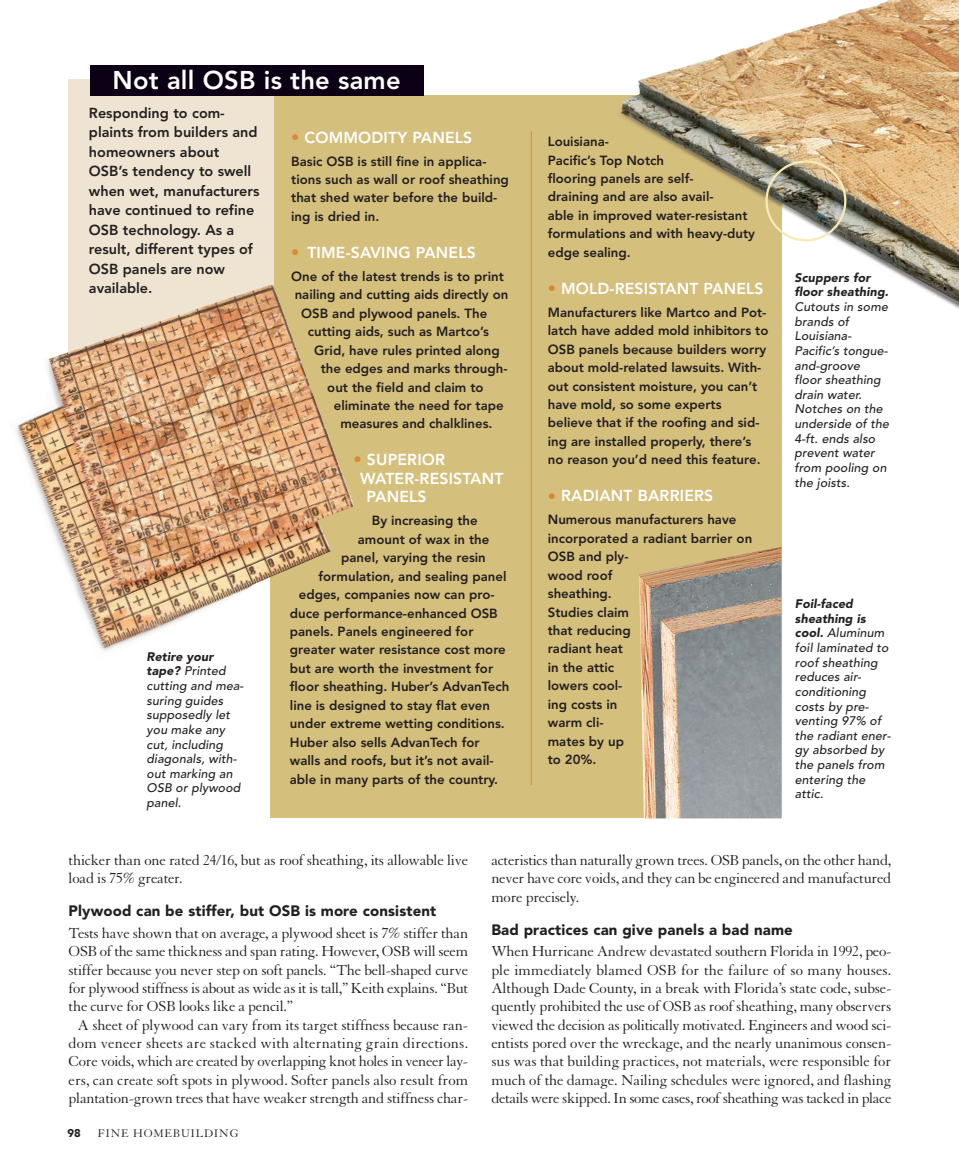
<style>
.page{position:relative;width:959px;height:1175px;background:#fff}
.page>*{position:absolute;margin:0;border:0;box-sizing:border-box;transform-origin:0 0}
.t1{font:800 25.5px "Avenir";letter-spacing:.01em;color:#fff}
.t2{font:15.75px/18.3px "Granjon";letter-spacing:-.015em;color:#231f20;text-align:justify}
.t3{font:800 15.75px "Avenir";letter-spacing:.01em;color:#fff}
.t4{font:15.75px "Granjon";letter-spacing:.01em;color:#231f20}
.t5{font:900 15px "Avenir";letter-spacing:.01em;color:#231f20}
.t6{font:800 14.4px/19.5px "Avenir";color:#231f20}
.t7{font:800 13.2px/18.5px "Avenir";color:#231f20}
.t8{font:italic 500 12.3px/14.5px "Avenir";letter-spacing:.01em;color:#231f20}
.t9{font:italic 900 12.3px/14.5px "Avenir";letter-spacing:.01em;color:#231f20}
.t10{font:12px "Granjon";letter-spacing:.07em;color:#231f20}
.t11{font:900 11.25px "Avenir";color:#231f20}
.s1{font-weight:900}
.s2{font-size:16.5px;color:#e08637}
</style>
<div class="page">
<div style="left:270px;top:95px;width:511px;height:723px;background:#d4bf7c"></div>
<div style="left:68px;top:79px;width:205px;height:285px;background:#eee4d1"></div>
<div style="left:90px;top:66px;width:333px;height:30px;background:#0c0016"></div>
<img style="left:15px;top:284px;width:339px;height:367px">
<img style="left:619px;top:0;width:339px;height:313px">
<hr style="left:530px;top:131px;width:2px;height:654px;background:#e08637">
<img style="left:765px;top:160px;width:81px;height:81px">
<img style="left:639px;top:547px;width:142px;height:271px">
<h1 class="t1" style="left:112px;top:70px;width:290px">Not all OSB is the same</h1>
<p class="t6" style="left:89px;top:104px;width:172px">Responding to com&shy;plaints from builders and homeowners about<br>OSB’s tendency to swell when wet, manufacturers have continued to refine<br>OSB technology. As a result, different types of<br>OSB panels are now available.</p>
<p class="t8" style="left:147px;top:650px;width:98px"><span class="s1">Retire your tape?</span> Printed cutting and mea&shy;suring guides supposedly let you make any cut, including diagonals, with&shy;out marking an<br>OSB or plywood panel.</p>
<p class="t3" style="left:291px;top:131px;width:183px"><span class="s2">•</span> COMMODITY PANELS</p>
<p class="t7" style="left:291px;top:153px;width:219px">Basic OSB is still fine in applica&shy;tions such as wall or roof sheathing that shed water before the build&shy;ing is dried in.</p>
<p class="t3" style="left:291px;top:246px;width:186px"><span class="s2">•</span> TIME-SAVING PANELS</p>
<p class="t7" style="left:291px;top:268px;width:214px">One of the latest trends is to print</p>
<p class="t7" style="left:295px;top:286px;width:215px">nailing and cutting aids directly on</p>
<p class="t7" style="left:301px;top:305px;width:187px">OSB and plywood panels. The</p>
<p class="t7" style="left:308px;top:323px;width:183px">cutting aids, such as Martco’s</p>
<p class="t7" style="left:314px;top:342px;width:187px">Grid, have rules printed along</p>
<p class="t7" style="left:321px;top:360px;width:188px">the edges and marks through-</p>
<p class="t7" style="left:327px;top:379px;width:158px">out the field and claim to</p>
<p class="t7" style="left:334px;top:397px;width:171px">eliminate the need for tape</p>
<p class="t7" style="left:340px;top:416px;width:154px">measures and chalklines.</p>
<p class="t3" style="left:353px;top:453px;width:93px"><span class="s2">•</span> SUPERIOR</p>
<p class="t3" style="left:360px;top:472px;width:145px">WATER-RESISTANT</p>
<p class="t3" style="left:366px;top:490px;width:61px">PANELS</p>
<p class="t7" style="left:372px;top:512px;width:107px">By increasing the</p>
<p class="t7" style="left:358px;top:531px;width:133px">amount of wax in the</p>
<p class="t7" style="left:341px;top:549px;width:146px">panel, varying the resin</p>
<p class="t7" style="left:318px;top:568px;width:189px">formulation, and sealing panel</p>
<p class="t7" style="left:299px;top:586px;width:197px">edges, companies now can pro-</p>
<p class="t7" style="left:290px;top:605px;width:209px">duce performance-enhanced OSB</p>
<p class="t7" style="left:290px;top:623px;width:185px">panels. Panels engineered for</p>
<p class="t7" style="left:290px;top:641px;width:217px">greater water resistance cost more</p>
<p class="t7" style="left:290px;top:660px;width:205px">but are worth the investment for</p>
<p class="t7" style="left:290px;top:678px;width:221px">floor sheathing. Huber’s AdvanTech</p>
<p class="t7" style="left:290px;top:697px;width:202px">line is designed to stay flat even</p>
<p class="t7" style="left:290px;top:715px;width:216px">under extreme wetting conditions.</p>
<p class="t7" style="left:290px;top:734px;width:191px">Huber also sells AdvanTech for</p>
<p class="t7" style="left:290px;top:752px;width:205px">walls and roofs, but it’s not avail-</p>
<p class="t7" style="left:290px;top:771px;width:210px">able in many parts of the country.</p>
<p class="t7" style="left:548px;top:133px;width:209px">Louisiana-<br>Pacific’s Top Notch<br>flooring panels are self-<br>draining and are also avail-<br>able in improved water-resistant formulations and with heavy-duty edge sealing.</p>
<p class="t3" style="left:548px;top:282px;width:217px"><span class="s2">•</span> MOLD-RESISTANT PANELS</p>
<p class="t7" style="left:548px;top:304px;width:222px">Manufacturers like Martco and Pot&shy;latch have added mold inhibitors to OSB panels because builders worry about mold-related lawsuits. With&shy;out consistent moisture, you can’t have mold, so some experts believe that if the roofing and sid&shy;ing are installed properly, there’s no reason you’d need this feature.</p>
<p class="t3" style="left:548px;top:489px;width:167px"><span class="s2">•</span> RADIANT BARRIERS</p>
<p class="t7" style="left:548px;top:511px;width:206px">Numerous manufacturers have incorporated a radiant barrier on<br>OSB and ply-<br>wood roof<br>sheathing.<br>Studies claim<br>that reducing<br>radiant heat<br>in the attic<br>lowers cool-<br>ing costs in<br>warm cli-<br>mates by up<br>to 20%.</p>
<p class="t9" style="left:794px;top:271px;width:95px">Scuppers for floor sheathing.</p>
<p class="t8" style="left:794px;top:301px;width:96px">Cutouts in some brands of<br>Louisiana-<br>Pacific’s tongue&shy;and-groove floor sheathing drain water.<br>Notches on the underside of the<br>4-ft. ends also prevent water from pooling on the joists.</p>
<p class="t8" style="left:795px;top:598px;width:97px"><span class="s1">Foil-faced sheathing is cool.</span> Aluminum foil laminated to roof sheathing reduces air&shy;conditioning costs by pre&shy;venting 97% of the radiant ener&shy;gy absorbed by the panels from entering the attic.</p>
<p class="t2" style="left:69px;top:852px;width:401px">thicker than one rated 24/16, but as roof sheathing, its allowable live load is 75% greater.</p>
<p class="t5" style="left:69px;top:905px;width:369px">Plywood can be stiffer, but OSB is more consistent</p>
<p class="t2" style="left:69px;top:925px;width:401px">Tests have shown that on average, a plywood sheet is 7% stiffer than</p>
<p class="t2" style="left:69px;top:943px;width:401px">OSB of the same thickness and span rating. However, OSB will seem</p>
<p class="t2" style="left:69px;top:962px;width:401px">stiffer because you never step on soft panels. “The bell-shaped curve</p>
<p class="t2" style="left:69px;top:980px;width:401px">for plywood stiffness is about as wide as it is tall,” Keith explains. “But</p>
<p class="t2" style="left:69px;top:998px;width:226px">the curve for OSB looks like a pencil.”</p>
<p class="t2" style="left:78px;top:1017px;width:392px">A sheet of plywood can vary from its target stiffness because ran-</p>
<p class="t4" style="left:69px;top:1037px;width:401px">dom veneer sheets are stacked with alternating grain directions.</p>
<p class="t2" style="left:69px;top:1053px;width:401px">Core voids, which are created by overlapping knot holes in veneer lay-</p>
<p class="t2" style="left:69px;top:1072px;width:401px">ers, can create soft spots in plywood. Softer panels also result from</p>
<p class="t2" style="left:69px;top:1090px;width:401px">plantation-grown trees that have weaker strength and stiffness char-</p>
<p class="t11" style="left:68px;top:1128px;width:15px">98</p>
<p class="t10" style="left:98px;top:1128px;width:142px">FINE HOMEBUILDING</p>
<p class="t2" style="left:491px;top:852px;width:401px">acteristics than naturally grown trees. OSB panels, on the other hand, never have core voids, and they can be engineered and manufactured more precisely.</p>
<p class="t5" style="left:491px;top:923px;width:303px">Bad practices can give panels a bad name</p>
<p class="t2" style="left:491px;top:943px;width:401px">When Hurricane Andrew devastated southern Florida in 1992, peo&shy;ple immediately blamed OSB for the failure of so many houses.<br>Although Dade County, in a break with Florida’s state code, subse&shy;quently prohibited the use of OSB as roof sheathing, many observers viewed the decision as politically motivated. Engineers and wood sci&shy;entists pored over the wreckage, and the nearly unanimous consen&shy;sus was that building practices, not materials, were responsible for much of the damage. Nailing schedules were ignored, and flashing details were skipped. In some cases, roof sheathing was tacked in place</p>
</div>
